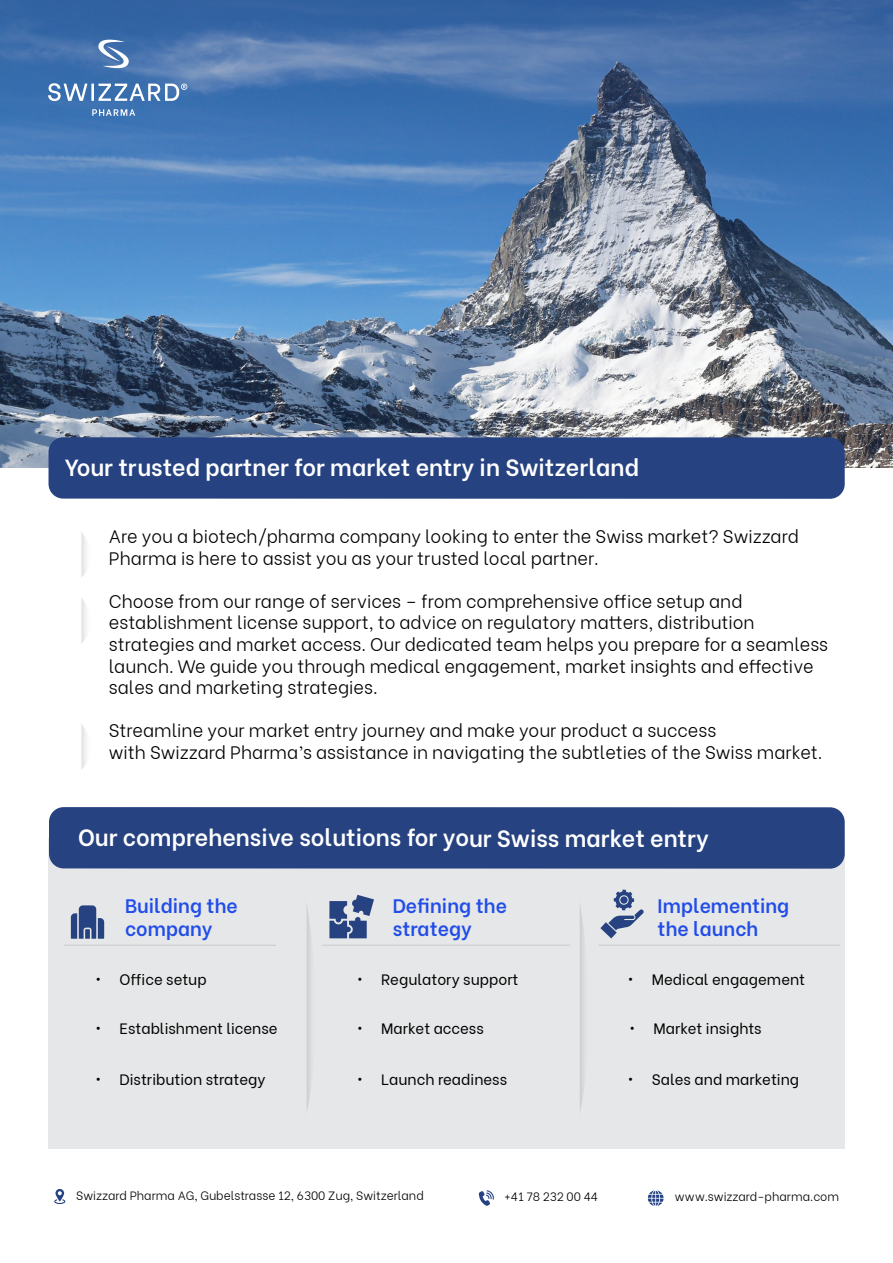
<style>
.page{position:relative;width:893px;height:1263px;background:#fff}
.page>*{position:absolute;margin:0;border:0;box-sizing:border-box;transform-origin:0 0}
.t1{font:600 23.25px "Be Vietnam";color:#fff}
.t2{font:600 19.5px/23.4px "Be Vietnam";color:#214de8}
.t3{font:300 18px/21.6px "Be Vietnam";color:#000}
.t4{font:15px "Be Vietnam";color:#000}
.t5{font:300 12px "Be Vietnam";color:#000}
</style>
<div class="page">
<svg style="left:0;top:0;width:893px;height:468px;background:#5e81ac"></svg>
<div style="left:49px;top:838px;width:796px;height:311px;background:#e6e7e8"></div>
<hr style="left:64px;top:945px;width:212px;height:1px;background:#c7c9d1">
<hr style="left:322px;top:945px;width:248px;height:1px;background:#c7c9d1">
<hr style="left:599px;top:945px;width:241px;height:1px;background:#c7c9d1">
<svg style="left:81px;top:532px;width:5px;height:46px"></svg>
<svg style="left:81px;top:598px;width:5px;height:46px"></svg>
<div style="left:49px;top:807px;width:796px;height:62px;background:#264280;border-radius:15px"></div>
<div style="left:49px;top:437px;width:796px;height:62px;background:#264280;border-radius:15px"></div>
<svg style="left:81px;top:724px;width:5px;height:46px"></svg>
<svg style="left:307px;top:894px;width:67px;height:215px"></svg>
<svg style="left:580px;top:890px;width:64px;height:220px"></svg>
<svg style="left:71px;top:905px;width:33px;height:34px"></svg>
<svg style="left:98px;top:40px;width:31px;height:28px"></svg>
<svg style="left:92px;top:109px;width:43px;height:7px"></svg>
<svg style="left:48px;top:83px;width:139px;height:18px"></svg>
<svg style="left:54px;top:1189px;width:11px;height:15px"></svg>
<svg style="left:479px;top:1190px;width:15px;height:16px"></svg>
<svg style="left:648px;top:1190px;width:15px;height:16px"></svg>
<p class="t1" style="left:64px;top:448px;width:576px">Your trusted partner for market entry in Switzerland</p>
<p class="t3" style="left:109px;top:524px;width:691px">Are you a biotech/pharma company looking to enter the Swiss market? Swizzard<br>Pharma is here to assist you as your trusted local partner.</p>
<p class="t3" style="left:109px;top:589px;width:721px">Choose from our range of services – from comprehensive office setup and establishment license support, to advice on regulatory matters, distribution strategies and market access. Our dedicated team helps you prepare for a seamless launch. We guide you through medical engagement, market insights and effective sales and marketing strategies.</p>
<p class="t3" style="left:109px;top:718px;width:715px">Streamline your market entry journey and make your product a success<br>with Swizzard Pharma’s assistance in navigating the subtleties of the Swiss market.</p>
<p class="t1" style="left:78px;top:819px;width:632px">Our comprehensive solutions for your Swiss market entry</p>
<p class="t2" style="left:125px;top:892px;width:114px">Building the company</p>
<p class="t2" style="left:393px;top:892px;width:116px">Defining the strategy</p>
<p class="t2" style="left:657px;top:892px;width:133px">Implementing the launch</p>
<p class="t4" style="left:96px;top:967px;width:112px">• Office setup</p>
<p class="t4" style="left:96px;top:1016px;width:183px">• Establishment license</p>
<p class="t4" style="left:96px;top:1067px;width:171px">• Distribution strategy</p>
<p class="t4" style="left:358px;top:967px;width:162px">• Regulatory support</p>
<p class="t4" style="left:358px;top:1016px;width:128px">• Market access</p>
<p class="t4" style="left:628px;top:967px;width:178px">• Medical engagement</p>
<p class="t4" style="left:630px;top:1016px;width:133px">• Market insights</p>
<p class="t4" style="left:358px;top:1067px;width:151px">• Launch readiness</p>
<p class="t4" style="left:628px;top:1067px;width:172px">• Sales and marketing</p>
<p class="t5" style="left:76px;top:1186px;width:349px">Swizzard Pharma AG, Gubelstrasse 12, 6300 Zug, Switzerland</p>
<p class="t5" style="left:504px;top:1186px;width:96px">+41 78 232 00 44</p>
<p class="t5" style="left:675px;top:1186px;width:166px">www.swizzard-pharma.com</p>
</div>
